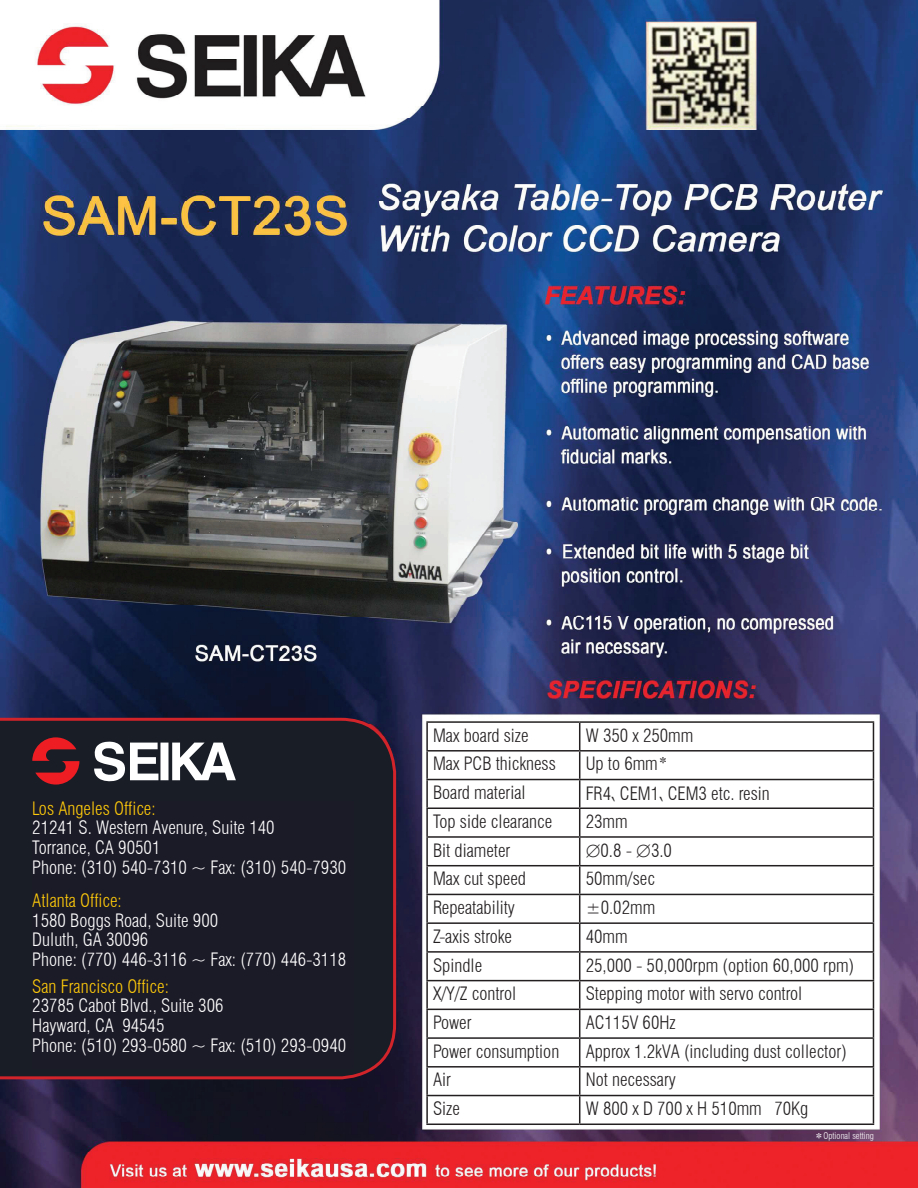
<style>
.page{position:relative;width:918px;height:1188px;background:#fff}
.page>*{position:absolute;margin:0;border:0;box-sizing:border-box;transform-origin:0 0}
.t1{font:300 condensed 18px "Swiss 721 BT";color:#231f20}
.t2{font:300 condensed 18px/19.6px "Swiss 721 BT";color:#fff}
.t3{font:300 condensed 18px "Swiss 721 BT";color:#feca0a}
.t4{font:18px "Apple Gothic";color:#231f20}
.t5{font:300 condensed 9px "Swiss 721 BT";color:#fff}
.s1{font-family:"Apple Gothic";font-weight:400;font-stretch:normal}
</style>
<div class="page">
<img style="left:0;top:0;width:916px;height:1188px">
<svg style="left:916px;top:0;width:2px;height:1188px;background:#474982"></svg>
<svg style="left:0;top:718px;width:396px;height:361px;background:#221d26"></svg>
<div style="left:32px;top:801px;width:322px;height:268px;background:#1b1a27"></div>
<svg style="left:94px;top:742px;width:142px;height:40px"></svg>
<svg style="left:32px;top:737px;width:47px;height:48px;background:#781d24"></svg>
<div style="left:426px;top:721px;width:452px;height:406px;background:#fff"></div>
<hr style="left:426px;top:721px;width:154px;height:2px;background:#231f20">
<hr style="left:426px;top:723px;width:2px;height:27px;background:#231f20">
<hr style="left:580px;top:721px;width:294px;height:2px;background:#231f20">
<hr style="left:426px;top:750px;width:154px;height:2px;background:#231f20">
<hr style="left:426px;top:752px;width:2px;height:27px;background:#231f20">
<hr style="left:580px;top:750px;width:294px;height:2px;background:#231f20">
<hr style="left:426px;top:779px;width:154px;height:1px;background:#231f20">
<hr style="left:426px;top:780px;width:2px;height:28px;background:#231f20">
<hr style="left:580px;top:779px;width:294px;height:1px;background:#231f20">
<hr style="left:426px;top:808px;width:154px;height:1px;background:#231f20">
<hr style="left:426px;top:809px;width:2px;height:27px;background:#231f20">
<hr style="left:580px;top:808px;width:294px;height:1px;background:#231f20">
<hr style="left:426px;top:836px;width:154px;height:2px;background:#231f20">
<hr style="left:426px;top:838px;width:2px;height:27px;background:#231f20">
<hr style="left:580px;top:836px;width:294px;height:2px;background:#231f20">
<hr style="left:426px;top:865px;width:154px;height:1px;background:#231f20">
<hr style="left:426px;top:866px;width:2px;height:28px;background:#231f20">
<hr style="left:580px;top:865px;width:294px;height:1px;background:#231f20">
<hr style="left:426px;top:894px;width:154px;height:1px;background:#231f20">
<hr style="left:426px;top:895px;width:2px;height:27px;background:#231f20">
<hr style="left:580px;top:894px;width:294px;height:1px;background:#231f20">
<hr style="left:426px;top:922px;width:154px;height:2px;background:#231f20">
<hr style="left:426px;top:924px;width:2px;height:27px;background:#231f20">
<hr style="left:580px;top:922px;width:294px;height:2px;background:#231f20">
<hr style="left:426px;top:951px;width:154px;height:2px;background:#231f20">
<hr style="left:426px;top:953px;width:2px;height:27px;background:#231f20">
<hr style="left:580px;top:951px;width:294px;height:2px;background:#231f20">
<hr style="left:426px;top:980px;width:154px;height:1px;background:#231f20">
<hr style="left:426px;top:981px;width:2px;height:28px;background:#231f20">
<hr style="left:580px;top:980px;width:294px;height:1px;background:#231f20">
<hr style="left:426px;top:1009px;width:154px;height:1px;background:#231f20">
<hr style="left:426px;top:1010px;width:2px;height:27px;background:#231f20">
<hr style="left:580px;top:1009px;width:294px;height:1px;background:#231f20">
<hr style="left:426px;top:1037px;width:154px;height:2px;background:#231f20">
<hr style="left:426px;top:1039px;width:2px;height:27px;background:#231f20">
<hr style="left:580px;top:1037px;width:294px;height:2px;background:#231f20">
<hr style="left:426px;top:1066px;width:154px;height:2px;background:#231f20">
<hr style="left:426px;top:1068px;width:2px;height:27px;background:#231f20">
<hr style="left:580px;top:1066px;width:294px;height:2px;background:#231f20">
<hr style="left:426px;top:1095px;width:154px;height:1px;background:#231f20">
<hr style="left:426px;top:1096px;width:2px;height:28px;background:#231f20">
<hr style="left:580px;top:1095px;width:294px;height:1px;background:#231f20">
<svg style="left:579px;top:723px;width:1px;height:401px"></svg>
<svg style="left:873px;top:723px;width:1px;height:401px"></svg>
<hr style="left:426px;top:1124px;width:154px;height:1px;background:#231f20">
<hr style="left:580px;top:1124px;width:294px;height:1px;background:#231f20">
<p class="t3" style="left:32px;top:797px;width:125px">Los Angeles Office:</p>
<p class="t2" style="left:32px;top:818px;width:315px">21241 S. Western Avenure, Suite 140<br>Torrance, CA 90501<br>Phone: (310) 540-7310 ~ Fax: (310) 540-7930</p>
<p class="t3" style="left:32px;top:890px;width:91px">Atlanta Office:</p>
<p class="t2" style="left:32px;top:910px;width:315px">1580 Boggs Road, Suite 900<br>Duluth, GA 30096<br>Phone: (770) 446-3116 ~ Fax: (770) 446-3118</p>
<p class="t3" style="left:32px;top:975px;width:138px">San Francisco Office:</p>
<p class="t2" style="left:32px;top:996px;width:315px">23785 Cabot Blvd., Suite 306<br>Hayward, CA 94545<br>Phone: (510) 293-0580 ~ Fax: (510) 293-0940</p>
<p class="t1" style="left:433px;top:724px;width:97px">Max board size</p>
<p class="t1" style="left:586px;top:724px;width:109px">W 350 x 250mm</p>
<p class="t1" style="left:433px;top:753px;width:124px">Max PCB thickness</p>
<p class="t1" style="left:586px;top:753px;width:84px">Up to 6mm<sup>✽</sup></p>
<p class="t1" style="left:433px;top:782px;width:94px">Board material</p>
<p class="t1" style="left:586px;top:782px;width:27px">FR4</p>
<p class="t4" style="left:611px;top:795px;width:6px">`</p>
<p class="t1" style="left:620px;top:782px;width:41px">CEM1</p>
<p class="t4" style="left:659px;top:795px;width:6px">`</p>
<p class="t1" style="left:668px;top:782px;width:104px">CEM3 etc. resin</p>
<p class="t1" style="left:433px;top:811px;width:121px">Top side clearance</p>
<p class="t1" style="left:586px;top:811px;width:43px">23mm</p>
<p class="t1" style="left:433px;top:839px;width:79px">Bit diameter</p>
<p class="t1" style="left:586px;top:839px;width:88px">∅0.8 - ∅3.0</p>
<p class="t1" style="left:433px;top:868px;width:95px">Max cut speed</p>
<p class="t1" style="left:586px;top:868px;width:71px">50mm/sec</p>
<p class="t1" style="left:433px;top:897px;width:83px">Repeatability</p>
<p class="t1" style="left:586px;top:897px;width:71px">±0.02mm</p>
<p class="t1" style="left:433px;top:926px;width:81px">Z-axis stroke</p>
<p class="t1" style="left:586px;top:926px;width:43px">40mm</p>
<p class="t1" style="left:433px;top:954px;width:51px">Spindle</p>
<p class="t1" style="left:586px;top:954px;width:270px">25,000 - 50,000rpm (option 60,000 rpm)</p>
<p class="t1" style="left:433px;top:983px;width:85px">X/Y/Z control</p>
<p class="t1" style="left:586px;top:983px;width:218px">Stepping motor with servo control</p>
<p class="t1" style="left:433px;top:1012px;width:40px">Power</p>
<p class="t1" style="left:586px;top:1012px;width:91px">AC115V 60Hz</p>
<p class="t1" style="left:433px;top:1040px;width:128px">Power consumption</p>
<p class="t1" style="left:586px;top:1040px;width:263px">Approx 1.2kVA (including dust collector)</p>
<p class="t1" style="left:433px;top:1069px;width:19px">Air</p>
<p class="t1" style="left:586px;top:1069px;width:92px">Not necessary</p>
<p class="t1" style="left:433px;top:1098px;width:28px">Size</p>
<p class="t1" style="left:586px;top:1098px;width:224px">W 800 x D 700 x H 510mm 70Kg</p>
<p class="t5" style="left:815px;top:1130px;width:61px"><span class="s1">✽</span>Optional setting</p>
</div>
